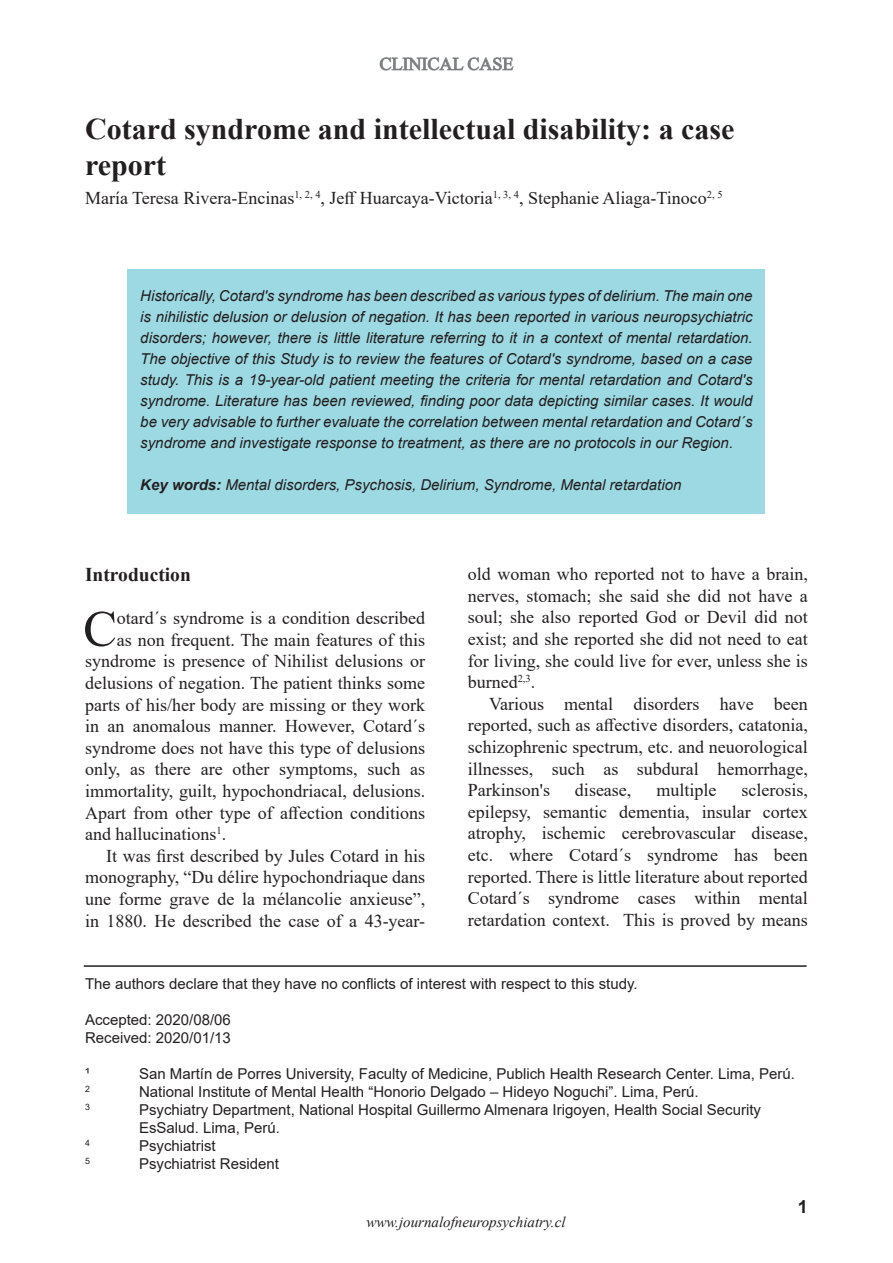
<style>
.page{position:relative;width:893px;height:1263px;background:#fff}
.page>*{position:absolute;margin:0;border:0;box-sizing:border-box;transform-origin:0 0}
.t1{font:50.55px "Times New Roman";color:#231f20}
.t2{font:700 30px/36px "Times New Roman";color:#231f20}
.t3{font:700 19.5px "Times New Roman";color:#231f20}
.t4{font:18px/21.6px "Times New Roman";color:#231f20;text-align:justify}
.t5{font:18px "Times New Roman";color:#76787b}
.t6{font:700 18px "Arial";color:#231f20}
.t7{font:italic 15px/21px "Arial";color:#231f20;text-align:justify}
.t8{font:15px "Arial";color:#231f20}
.t9{font:italic 15px "Times New Roman";color:#231f20}
.t10{font:8.7px "Arial";color:#231f20}
.s1{font-weight:700}
</style>
<div class="page">
<div style="left:128px;top:269px;width:637px;height:245px;background:#9dd9e3"></div>
<hr style="left:84px;top:965px;width:723px;height:2px;background:#231f20">
<svg style="left:379px;top:57px;width:135px;height:14px"></svg>
<p class="t5" style="left:380px;top:51px;width:135px">CLINICAL CASE</p>
<p class="t2" style="left:85px;top:110px;width:651px">Cotard syndrome and intellectual disability: a case report</p>
<p class="t4" style="left:85px;top:186px;width:639px">María Teresa Rivera-Encinas<sup>1,</sup> <sup>2,</sup> <sup>4</sup>, Jeff Huarcaya-Victoria<sup>1,</sup> <sup>3,</sup> <sup>4</sup>, Stephanie Aliaga-Tinoco<sup>2,</sup> <sup>5</sup></p>
<p class="t7" style="left:140px;top:285px;width:614px">Historically, Cotard's syndrome has been described as various types of delirium. The main one is nihilistic delusion or delusion of negation. It has been reported in various neuropsychiatric disorders; however, there is little literature referring to it in a context of mental retardation.<br>The objective of this Study is to review the features of Cotard's syndrome, based on a case study. This is a 19-year-old patient meeting the criteria for mental retardation and Cotard's syndrome. Literature has been reviewed, finding poor data depicting similar cases. It would be very advisable to further evaluate the correlation between mental retardation and Cotard´s syndrome and investigate response to treatment, as there are no protocols in our Region.</p>
<p class="t7" style="left:140px;top:474px;width:542px"><span class="s1">Key words:</span> Mental disorders, Psychosis, Delirium, Syndrome, Mental retardation</p>
<p class="t3" style="left:85px;top:560px;width:107px">Introduction</p>
<p class="t1" style="left:83px;top:593px;width:35px">C</p>
<p class="t4" style="left:117px;top:607px;width:310px">otard´s syndrome is a condition described</p>
<p class="t4" style="left:117px;top:628px;width:310px">as non frequent. The main features of this</p>
<p class="t4" style="left:85px;top:650px;width:342px">syndrome is presence of Nihilist delusions or</p>
<p class="t4" style="left:85px;top:671px;width:342px">delusions of negation. The patient thinks some</p>
<p class="t4" style="left:85px;top:693px;width:342px">parts of his/her body are missing or they work</p>
<p class="t4" style="left:85px;top:715px;width:342px">in an anomalous manner. However, Cotard´s</p>
<p class="t4" style="left:85px;top:736px;width:342px">syndrome does not have this type of delusions</p>
<p class="t4" style="left:85px;top:758px;width:342px">only, as there are other symptoms, such as</p>
<p class="t4" style="left:85px;top:779px;width:342px">immortality, guilt, hypochondriacal, delusions.</p>
<p class="t4" style="left:85px;top:801px;width:342px">Apart from other type of affection conditions</p>
<p class="t4" style="left:85px;top:823px;width:143px">and hallucinations<sup>1</sup>.</p>
<p class="t4" style="left:85px;top:844px;width:342px;text-indent:21px">It was first described by Jules Cotard in his monography, “Du délire hypochondriaque dans une forme grave de la mélancolie anxieuse”, in 1880. He described the case of a 43-year-</p>
<p class="t4" style="left:468px;top:563px;width:342px">old woman who reported not to have a brain, nerves, stomach; she said she did not have a soul; she also reported God or Devil did not exist; and she reported she did not need to eat for living, she could live for ever, unless she is burned<sup>2,3</sup>.</p>
<p class="t4" style="left:468px;top:692px;width:342px;text-indent:21px">Various mental disorders have been reported, such as affective disorders, catatonia, schizophrenic spectrum, etc. and neuorological illnesses, such as subdural hemorrhage, Parkinson's</p>
<p class="t4" style="left:468px;top:779px;width:342px;text-indent:274px">sclerosis, epilepsy, semantic dementia, insular cortex atrophy, ischemic cerebrovascular disease, etc. where Cotard´s syndrome has been reported. There is little literature about reported Cotard´s syndrome cases within mental retardation context. This is proved by means</p>
<p class="t4" style="left:575px;top:779px;width:58px">disease,</p>
<p class="t4" style="left:656px;top:779px;width:62px">multiple</p>
<p class="t8" style="left:85px;top:973px;width:554px">The authors declare that they have no conflicts of interest with respect to this study.</p>
<p class="t8" style="left:85px;top:1009px;width:147px">Accepted: 2020/08/06</p>
<p class="t8" style="left:85px;top:1027px;width:147px">Received: 2020/01/13</p>
<p class="t8" style="left:85px;top:1063px;width:6px">¹</p>
<p class="t8" style="left:139px;top:1063px;width:657px">San Martín de Porres University, Faculty of Medicine, Publich Health Research Center. Lima, Perú.</p>
<p class="t10" style="left:85px;top:1083px;width:6px">2</p>
<p class="t8" style="left:139px;top:1081px;width:561px">National Institute of Mental Health “Honorio Delgado – Hideyo Noguchi”. Lima, Perú.</p>
<p class="t10" style="left:85px;top:1101px;width:6px">3</p>
<p class="t8" style="left:139px;top:1099px;width:623px">Psychiatry Department, National Hospital Guillermo Almenara Irigoyen, Health Social Security</p>
<p class="t8" style="left:139px;top:1117px;width:142px">EsSalud. Lima, Perú.</p>
<p class="t10" style="left:85px;top:1137px;width:6px">4</p>
<p class="t8" style="left:139px;top:1135px;width:78px">Psychiatrist</p>
<p class="t10" style="left:85px;top:1155px;width:6px">5</p>
<p class="t8" style="left:139px;top:1153px;width:142px">Psychiatrist Resident</p>
<p class="t9" style="left:366px;top:1212px;width:201px">www.journalofneuropsychiatry.cl</p>
<p class="t6" style="left:798px;top:1193px;width:12px">1</p>
</div>
